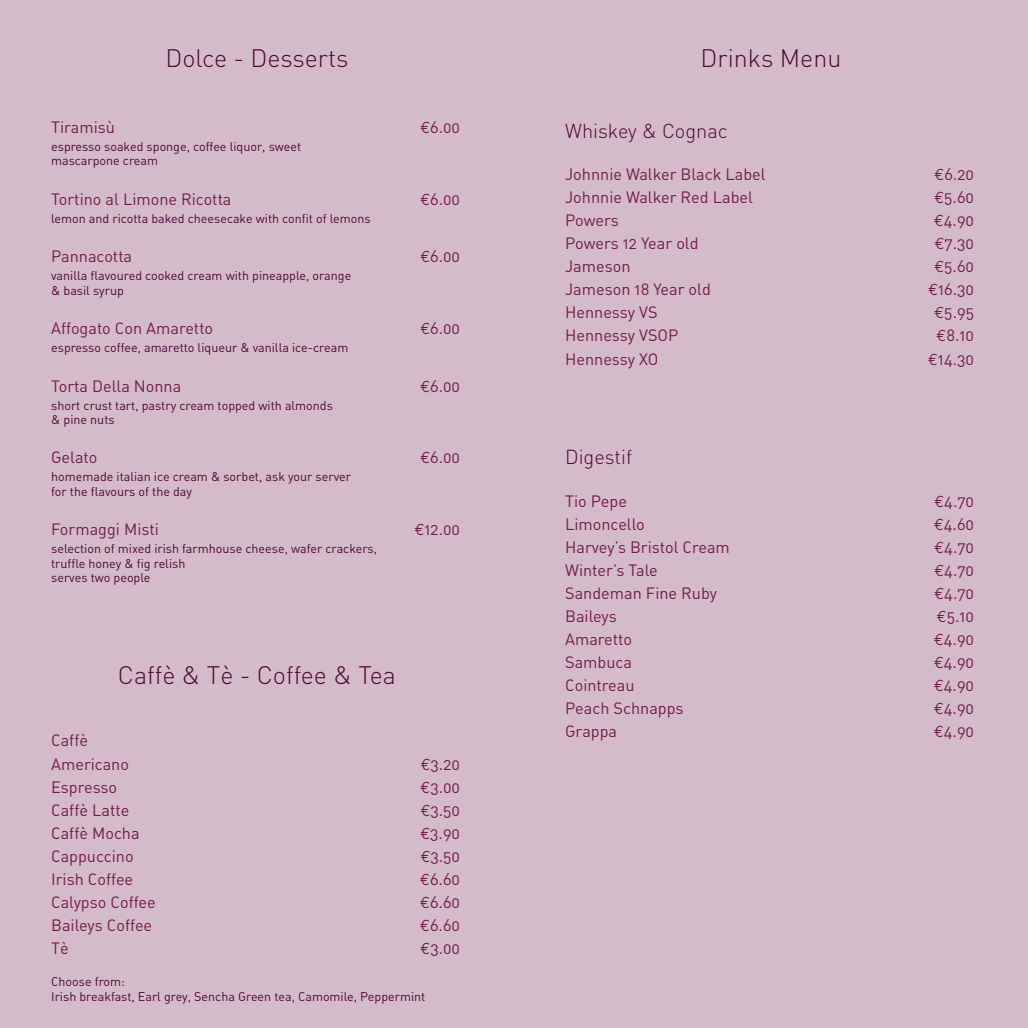
<style>
.page{position:relative;width:1028px;height:1028px;background:#d4bbc9}
.page>*{position:absolute;margin:0;border:0;box-sizing:border-box;transform-origin:0 0}
.t1{font:300 25px "DIN";color:#4d0a36}
.t2{font:300 20px "DIN";color:#4d0a36}
.t3{font:16.25px/23px "DIN Regular Alternate";color:#711d4c}
.t4{font:12.5px/14.4px "DIN Regular Alternate";color:#4d0a36}
.s1{font-family:"Euro Mono"}
</style>
<div class="page">
<h1 class="t1" style="left:165px;top:43px;width:185px">Dolce - Desserts</h1>
<p class="t3" style="left:51px;top:115px;width:65px">Tiramisù</p>
<p class="t3" style="left:420px;top:115px;width:41px"><span class="s1">€</span>6.00</p>
<p class="t4" style="left:51px;top:139px;width:252px">espresso soaked sponge, coffee liquor, sweet mascarpone cream</p>
<p class="t3" style="left:51px;top:187px;width:182px">Tortino al Limone Ricotta</p>
<p class="t3" style="left:420px;top:187px;width:41px"><span class="s1">€</span>6.00</p>
<p class="t4" style="left:51px;top:211px;width:321px">lemon and ricotta baked cheesecake with confit of lemons</p>
<p class="t3" style="left:51px;top:245px;width:82px">Pannacotta</p>
<p class="t3" style="left:420px;top:245px;width:41px"><span class="s1">€</span>6.00</p>
<p class="t4" style="left:51px;top:268px;width:302px">vanilla flavoured cooked cream with pineapple, orange &amp; basil syrup</p>
<p class="t3" style="left:51px;top:316px;width:163px">Affogato Con Amaretto</p>
<p class="t3" style="left:420px;top:316px;width:41px"><span class="s1">€</span>6.00</p>
<p class="t4" style="left:51px;top:340px;width:299px">espresso coffee, amaretto liqueur &amp; vanilla ice-cream</p>
<p class="t3" style="left:51px;top:374px;width:132px">Torta Della Nonna</p>
<p class="t3" style="left:420px;top:374px;width:41px"><span class="s1">€</span>6.00</p>
<p class="t4" style="left:51px;top:397px;width:283px">short crust tart, pastry cream topped with almonds &amp; pine nuts</p>
<p class="t3" style="left:51px;top:446px;width:48px">Gelato</p>
<p class="t3" style="left:420px;top:446px;width:41px"><span class="s1">€</span>6.00</p>
<p class="t4" style="left:51px;top:469px;width:301px">homemade italian ice cream &amp; sorbet, ask your server for the flavours of the day</p>
<p class="t3" style="left:51px;top:517px;width:109px">Formaggi Misti</p>
<p class="t3" style="left:414px;top:517px;width:47px"><span class="s1">€</span>12.00</p>
<p class="t4" style="left:51px;top:541px;width:327px">selection of mixed irish farmhouse cheese, wafer crackers, truffle honey &amp; fig relish<br>serves two people</p>
<h1 class="t1" style="left:118px;top:659px;width:279px">Caffè &amp; Tè - Coffee &amp; Tea</h1>
<p class="t3" style="left:51px;top:728px;width:79px">Caffè<br>Americano</p>
<p class="t3" style="left:421px;top:752px;width:41px"><span class="s1">€</span>3.20</p>
<p class="t3" style="left:51px;top:775px;width:68px">Espresso</p>
<p class="t3" style="left:420px;top:775px;width:41px"><span class="s1">€</span>3.00</p>
<p class="t3" style="left:51px;top:798px;width:80px">Caffè Latte</p>
<p class="t3" style="left:420px;top:798px;width:41px"><span class="s1">€</span>3.50</p>
<p class="t3" style="left:51px;top:821px;width:90px">Caffè Mocha</p>
<p class="t3" style="left:420px;top:821px;width:41px"><span class="s1">€</span>3.90</p>
<p class="t3" style="left:51px;top:844px;width:84px">Cappuccino</p>
<p class="t3" style="left:420px;top:844px;width:41px"><span class="s1">€</span>3.50</p>
<p class="t3" style="left:51px;top:867px;width:84px">Irish Coffee</p>
<p class="t3" style="left:420px;top:867px;width:41px"><span class="s1">€</span>6.60</p>
<p class="t3" style="left:51px;top:890px;width:106px">Calypso Coffee</p>
<p class="t3" style="left:420px;top:890px;width:41px"><span class="s1">€</span>6.60</p>
<p class="t3" style="left:51px;top:913px;width:103px">Baileys Coffee</p>
<p class="t3" style="left:420px;top:913px;width:41px"><span class="s1">€</span>6.60</p>
<p class="t3" style="left:51px;top:936px;width:19px">Tè</p>
<p class="t3" style="left:420px;top:936px;width:41px"><span class="s1">€</span>3.00</p>
<p class="t4" style="left:51px;top:974px;width:376px">Choose from:<br>Irish breakfast, Earl grey, Sencha Green tea, Camomile, Peppermint</p>
<h1 class="t1" style="left:700px;top:43px;width:142px">Drinks Menu</h1>
<p class="t2" style="left:565px;top:118px;width:164px">Whiskey &amp; Cognac</p>
<p class="t3" style="left:565px;top:162px;width:202px">Johnnie Walker Black Label</p>
<p class="t3" style="left:934px;top:162px;width:41px"><span class="s1">€</span>6.20</p>
<p class="t3" style="left:565px;top:185px;width:189px">Johnnie Walker Red Label</p>
<p class="t3" style="left:934px;top:185px;width:41px"><span class="s1">€</span>5.60</p>
<p class="t3" style="left:565px;top:208px;width:55px">Powers</p>
<p class="t3" style="left:934px;top:208px;width:42px"><span class="s1">€</span>4.90</p>
<p class="t3" style="left:565px;top:231px;width:135px">Powers 12 Year old</p>
<p class="t3" style="left:935px;top:231px;width:41px"><span class="s1">€</span>7.30</p>
<p class="t3" style="left:565px;top:255px;width:67px">Jameson</p>
<p class="t3" style="left:934px;top:255px;width:41px"><span class="s1">€</span>5.60</p>
<p class="t3" style="left:565px;top:278px;width:147px">Jameson 18 Year old</p>
<p class="t3" style="left:928px;top:278px;width:47px"><span class="s1">€</span>16.30</p>
<p class="t3" style="left:565px;top:301px;width:94px">Hennessy VS</p>
<p class="t3" style="left:934px;top:301px;width:41px"><span class="s1">€</span>5.95</p>
<p class="t3" style="left:565px;top:324px;width:115px">Hennessy VSOP</p>
<p class="t3" style="left:936px;top:324px;width:39px"><span class="s1">€</span>8.10</p>
<p class="t3" style="left:565px;top:347px;width:95px">Hennessy XO</p>
<p class="t3" style="left:928px;top:347px;width:47px"><span class="s1">€</span>14.30</p>
<p class="t2" style="left:565px;top:444px;width:68px">Digestif</p>
<p class="t3" style="left:565px;top:489px;width:63px">Tio Pepe</p>
<p class="t3" style="left:934px;top:489px;width:41px"><span class="s1">€</span>4.70</p>
<p class="t3" style="left:565px;top:512px;width:81px">Limoncello</p>
<p class="t3" style="left:934px;top:512px;width:42px"><span class="s1">€</span>4.60</p>
<p class="t3" style="left:565px;top:535px;width:166px">Harvey’s Bristol Cream</p>
<p class="t3" style="left:934px;top:535px;width:41px"><span class="s1">€</span>4.70</p>
<p class="t3" style="left:565px;top:558px;width:94px">Winter’s Tale</p>
<p class="t3" style="left:934px;top:558px;width:41px"><span class="s1">€</span>4.70</p>
<p class="t3" style="left:565px;top:581px;width:153px">Sandeman Fine Ruby</p>
<p class="t3" style="left:934px;top:581px;width:41px"><span class="s1">€</span>4.70</p>
<p class="t3" style="left:565px;top:604px;width:53px">Baileys</p>
<p class="t3" style="left:937px;top:604px;width:39px"><span class="s1">€</span>5.10</p>
<p class="t3" style="left:565px;top:627px;width:68px">Amaretto</p>
<p class="t3" style="left:934px;top:627px;width:42px"><span class="s1">€</span>4.90</p>
<p class="t3" style="left:565px;top:650px;width:68px">Sambuca</p>
<p class="t3" style="left:934px;top:650px;width:42px"><span class="s1">€</span>4.90</p>
<p class="t3" style="left:565px;top:673px;width:71px">Cointreau</p>
<p class="t3" style="left:934px;top:673px;width:42px"><span class="s1">€</span>4.90</p>
<p class="t3" style="left:565px;top:696px;width:120px">Peach Schnapps</p>
<p class="t3" style="left:934px;top:696px;width:42px"><span class="s1">€</span>4.90</p>
<p class="t3" style="left:565px;top:719px;width:53px">Grappa</p>
<p class="t3" style="left:934px;top:719px;width:42px"><span class="s1">€</span>4.90</p>
</div>
